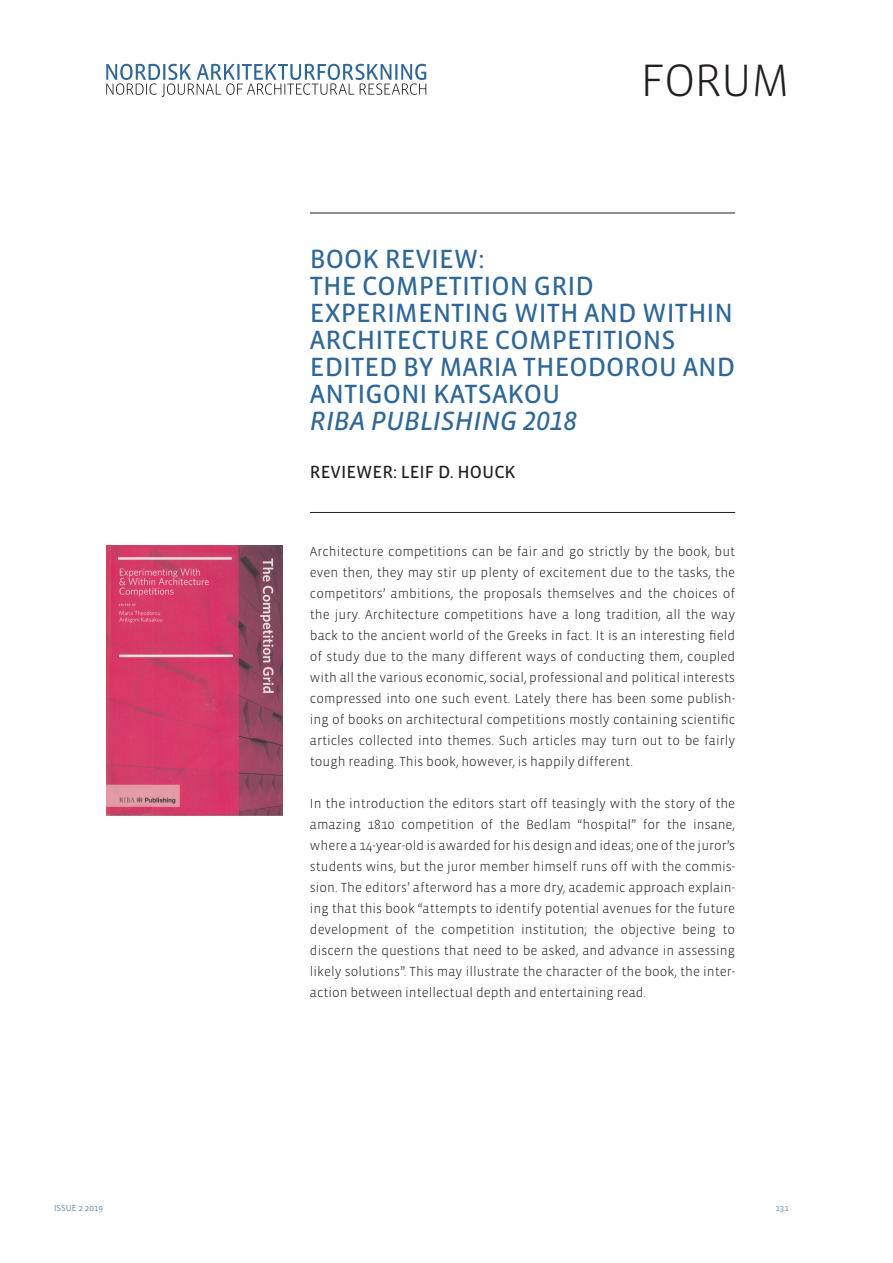
<style>
.page{position:relative;width:893px;height:1263px;background:#fff}
.page>*{position:absolute;margin:0;border:0;box-sizing:border-box;transform-origin:0 0}
.t1{font:300 46.5px "Vista Sans OT";letter-spacing:-.02em;color:#231f20}
.Overskrift_1{font:27px/27px "Vista Sans OT";color:#2e6798}
.Forfatter{font:18px "Vista Sans OT";color:#231f20}
.t2{font:300 13.5px/21px "Vista Sans OT";color:#231f20;text-align:justify}
.t3{font:300 9px "Vista Sans OT";color:#2e6798}
.s1{font-style:italic}
</style>
<div class="page">
<svg style="left:106px;top:64px;width:320px;height:33px"></svg>
<hr style="left:310px;top:213px;width:425px;height:1px;background:#231f20">
<hr style="left:310px;top:512px;width:425px;height:1px;background:#231f20">
<img style="left:106px;top:546px;width:177px;height:269px">
<p class="t1" style="left:641px;top:56px;width:151px">FORUM</p>
<p class="Overskrift_1" style="left:310px;top:246px;width:176px">BOOK REVIEW:</p>
<p class="Overskrift_1" style="left:310px;top:273px;width:285px">THE COMPETITION GRID</p>
<p class="Overskrift_1" style="left:310px;top:300px;width:427px">EXPERIMENTING WITH AND WITHIN<br>ARCHITECTURE COMPETITIONS<br>EDITED BY MARIA THEODOROU AND<br>ANTIGONI KATSAKOU<br><span class="s1">RIBA PUBLISHING 2018</span></p>
<p class="Forfatter" style="left:310px;top:463px;width:207px">REVIEWER: LEIF D. HOUCK</p>
<p class="t2" style="left:310px;top:541px;width:427px">Architecture competitions can be fair and go strictly by the book, but even then, they may stir up plenty of excitement due to the tasks, the competitors’ ambitions, the proposals themselves and the choices of the jury. Architecture competitions have a long tradition, all the way back to the ancient world of the Greeks in fact. It is an interesting field of study due to the many different ways of conducting them, coupled with all the various economic, social, professional and political interests compressed into one such event. Lately there has been some publish&shy;ing of books on architectural competitions mostly containing scientific articles collected into themes. Such articles may turn out to be fairly tough reading. This book, however, is happily different.</p>
<p class="t2" style="left:310px;top:793px;width:427px">In the introduction the editors start off teasingly with the story of the amazing 1810 competition of the Bedlam “hospital” for the insane, where a 14-year-old is awarded for his design and ideas; one of the juror’s students wins, but the juror member himself runs off with the commis&shy;sion. The editors’ afterword has a more dry, academic approach explain&shy;ing that this book “attempts to identify potential avenues for the future development of the competition institution; the objective being to discern the questions that need to be asked, and advance in assessing likely solutions”. This may illustrate the character of the book, the inter&shy;action between intellectual depth and entertaining read.</p>
<p class="t3" style="left:54px;top:1204px;width:50px">ISSUE 2 2019</p>
<p class="t3" style="left:775px;top:1204px;width:15px">131</p>
</div>
